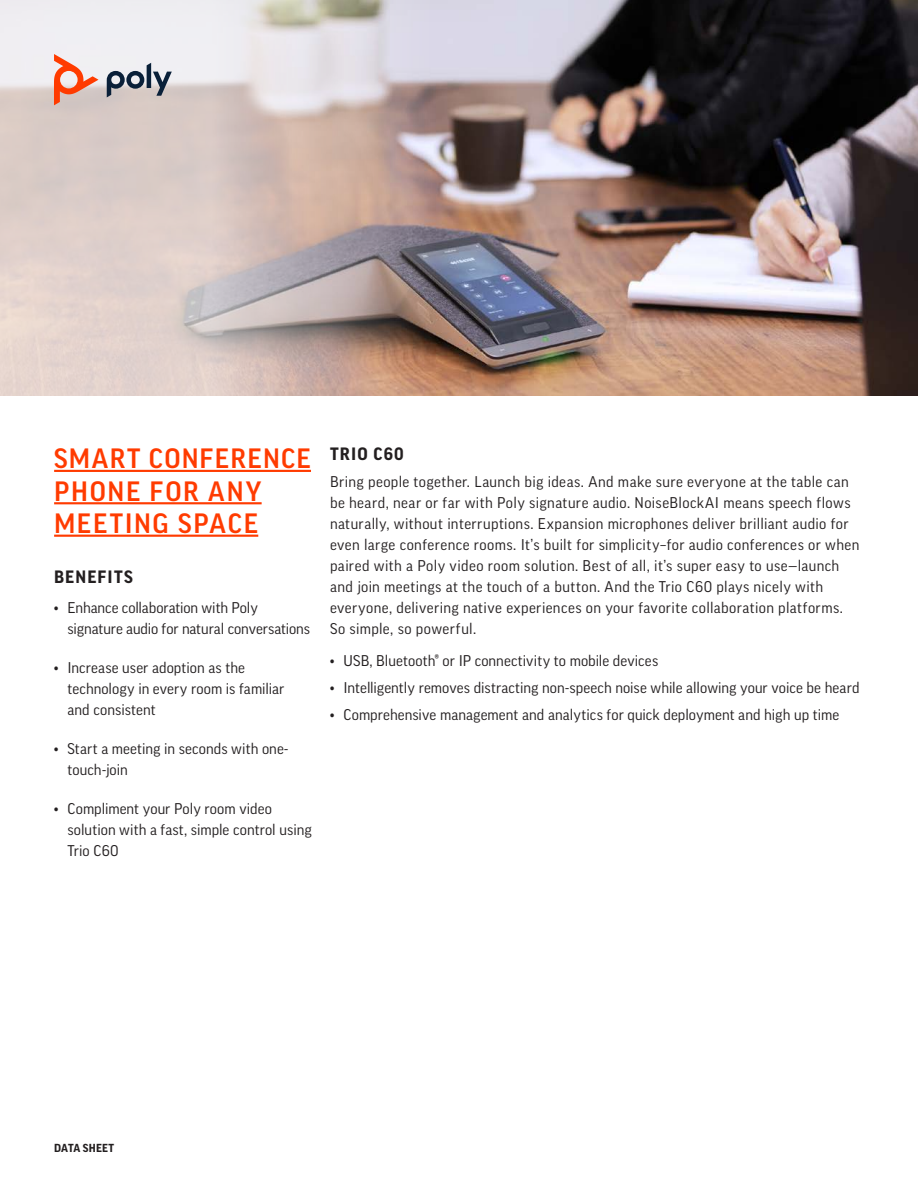
<style>
.page{position:relative;width:918px;height:1188px;background:#fff}
.page>*{position:absolute;margin:0;border:0;box-sizing:border-box;transform-origin:0 0}
.t1{font:500 27px/32.4px "Good Pro";letter-spacing:.06em;color:#ff3b00}
.t2{font:700 17.25px "Good Pro";letter-spacing:.07em;color:#231f20}
.t3{font:15px/21px "Good Pro";letter-spacing:.02em;color:#231f20}
.t4{font:15px/21px "Good Pro";color:#231f20}
.t5{font:15px/21px "Good Pro";letter-spacing:-.005em;color:#231f20}
.t6{font:700 11.25px "Good Pro";letter-spacing:.02em;color:#231f20}
</style>
<div class="page">
<img style="left:436px;top:0;width:482px;height:396px">
<svg style="left:0;top:0;width:436px;height:396px"></svg>
<hr style="left:54px;top:470px;width:257px;height:2px;background:#ff3b00">
<hr style="left:54px;top:502px;width:208px;height:2px;background:#ff3b00">
<hr style="left:54px;top:535px;width:204px;height:2px;background:#ff3b00">
<svg style="left:107px;top:63px;width:65px;height:34px"></svg>
<svg style="left:54px;top:54px;width:44px;height:51px"></svg>
<p class="t1" style="left:54px;top:443px;width:258px">SMART CONFERENCE<br>PHONE FOR ANY<br>MEETING SPACE</p>
<p class="t2" style="left:54px;top:567px;width:80px">BENEFITS</p>
<p class="t5" style="left:68px;top:597px;width:244px;text-indent:-14px">• Enhance collaboration with Poly signature audio for natural conversations</p>
<p class="t3" style="left:68px;top:657px;width:219px;text-indent:-14px">• Increase user adoption as the technology in every room is familiar and consistent</p>
<p class="t3" style="left:68px;top:738px;width:222px;text-indent:-14px">• Start a meeting in seconds with one&shy;touch-join</p>
<p class="t4" style="left:68px;top:798px;width:246px;text-indent:-14px">• Compliment your Poly room video solution with a fast, simple control using<br>Trio C60</p>
<p class="t2" style="left:330px;top:445px;width:75px">TRIO C60</p>
<p class="t3" style="left:330px;top:472px;width:531px">Bring people together. Launch big ideas. And make sure everyone at the table can be heard, near or far with Poly signature audio. NoiseBlockAI means speech flows naturally, without interruptions. Expansion microphones deliver brilliant audio for even large conference rooms. It’s built for simplicity–for audio conferences or when paired with a Poly video room solution. Best of all, it’s super easy to use—launch and join meetings at the touch of a button. And the Trio C60 plays nicely with everyone, delivering native experiences on your favorite collaboration platforms.<br>So simple, so powerful.</p>
<p class="t3" style="left:330px;top:650px;width:330px">• USB, Bluetooth® or IP connectivity to mobile devices</p>
<p class="t3" style="left:330px;top:677px;width:531px">• Intelligently removes distracting non-speech noise while allowing your voice be heard</p>
<p class="t3" style="left:330px;top:704px;width:511px">• Comprehensive management and analytics for quick deployment and high up time</p>
<p class="t6" style="left:54px;top:1142px;width:62px">DATA SHEET</p>
</div>
